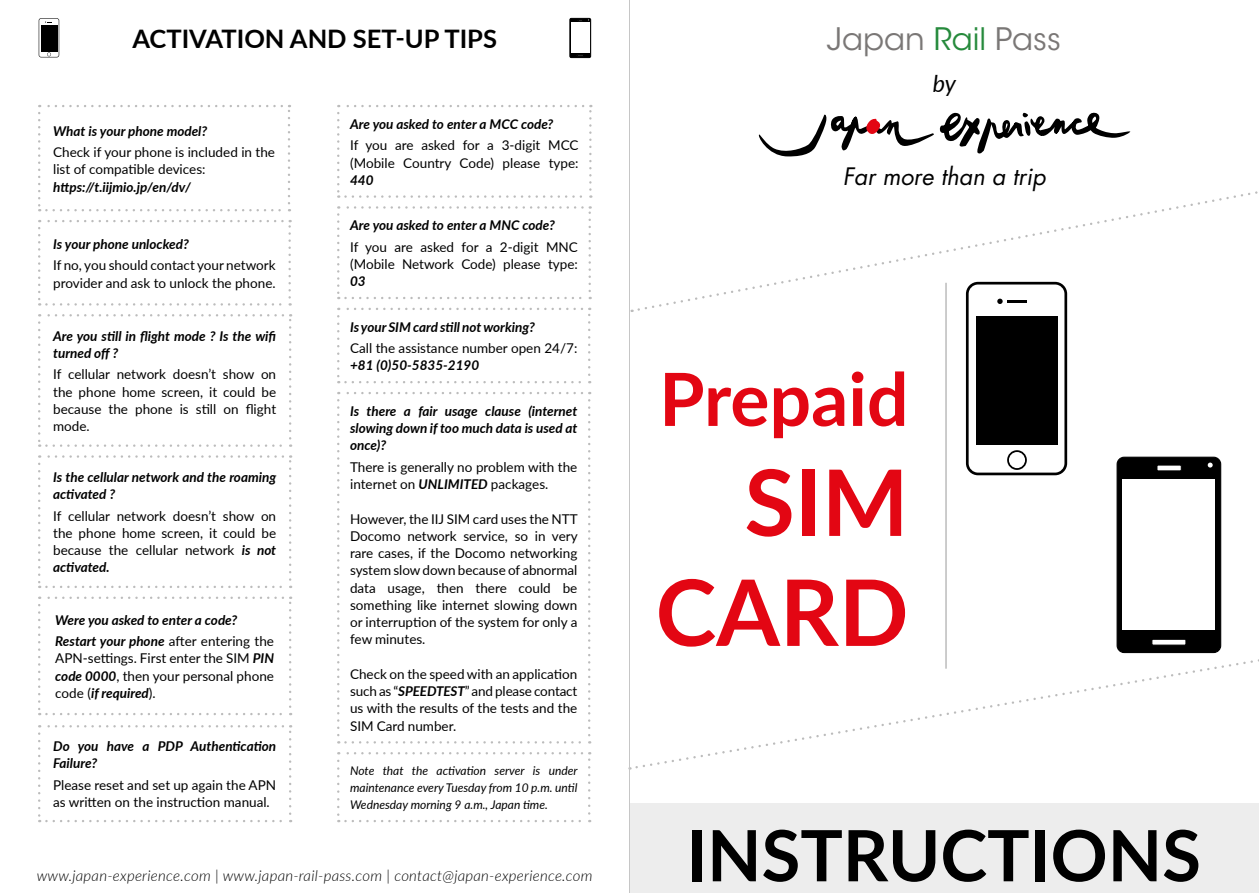
<style>
.page{position:relative;width:1259px;height:893px;background:#fff}
.page>*{position:absolute;margin:0;border:0;box-sizing:border-box;transform-origin:0 0}
.t1{font:700 91.65px/109.9px "Lato";color:#e30613;text-align:right}
.t2{font:700 73.35px "Lato";color:#e30613}
.t3{font:700 70.65px "Lato";color:#000}
.t4{font:30.75px "ITC Avant Garde Std";color:#7a7776}
.t5{font:700 25.5px "Lato";color:#000}
.t6{font:italic 23.4px "Futura";color:#000}
.t7{font:italic 23.25px "Lato";color:#000}
.t8{font:italic 300 15px "Lato";letter-spacing:.015em;color:#000}
.t9{font:13.5px/17.2px "Lato";color:#000}
.t10{font:italic 700 13.5px/17.2px "Lato";color:#000}
.t11{font:italic 12px/17.2px "Lato";color:#000;text-align:justify}
.s1{color:#268a3c}
.s2{font-weight:700;font-style:italic}
.s3{font-weight:400;font-style:normal}
</style>
<div class="page">
<svg style="left:637px;top:191px;width:621px;height:121px"></svg>
<svg style="left:635px;top:659px;width:624px;height:110px"></svg>
<hr style="left:945px;top:283px;width:2px;height:386px;background:#c6c6c6">
<div style="left:629px;top:803px;width:630px;height:90px;background:#ededed"></div>
<svg style="left:966px;top:282px;width:101px;height:193px"></svg>
<div style="left:1117px;top:457px;width:103px;height:196px;background:#000;border-radius:7px"></div>
<div style="left:1116px;top:457px;width:105px;height:196px;border:1px solid #000;border-radius:7px"></div>
<div style="left:1122px;top:479px;width:93px;height:151px;background:#fff"></div>
<div style="left:1152px;top:639px;width:34px;height:6px;background:#fff"></div>
<div style="left:1151px;top:639px;width:35px;height:6px;border:1px solid #000"></div>
<div style="left:1157px;top:465px;width:24px;height:6px;background:#fff"></div>
<div style="left:1156px;top:465px;width:25px;height:6px;border:1px solid #000"></div>
<svg style="left:1207px;top:463px;width:5px;height:5px"></svg>
<svg style="left:758px;top:112px;width:373px;height:45px"></svg>
<hr style="left:629px;top:0;width:1px;height:893px;background:#c6c6c6">
<svg style="left:38px;top:605px;width:2px;height:110px"></svg>
<svg style="left:46px;top:713px;width:245px;height:2px"></svg>
<svg style="left:289px;top:597px;width:2px;height:110px"></svg>
<svg style="left:39px;top:597px;width:244px;height:2px"></svg>
<svg style="left:38px;top:228px;width:2px;height:78px"></svg>
<svg style="left:46px;top:303px;width:245px;height:3px"></svg>
<svg style="left:288px;top:220px;width:3px;height:77px"></svg>
<svg style="left:39px;top:220px;width:243px;height:2px"></svg>
<svg style="left:38px;top:113px;width:2px;height:98px"></svg>
<svg style="left:46px;top:209px;width:244px;height:2px"></svg>
<svg style="left:288px;top:105px;width:2px;height:98px"></svg>
<svg style="left:39px;top:105px;width:243px;height:2px"></svg>
<svg style="left:38px;top:734px;width:2px;height:88px"></svg>
<svg style="left:46px;top:820px;width:245px;height:2px"></svg>
<svg style="left:289px;top:725px;width:2px;height:89px"></svg>
<svg style="left:39px;top:725px;width:244px;height:2px"></svg>
<svg style="left:337px;top:316px;width:2px;height:67px"></svg>
<svg style="left:345px;top:381px;width:245px;height:2px"></svg>
<svg style="left:588px;top:308px;width:2px;height:67px"></svg>
<svg style="left:338px;top:308px;width:244px;height:2px"></svg>
<svg style="left:337px;top:400px;width:2px;height:343px"></svg>
<svg style="left:345px;top:741px;width:245px;height:2px"></svg>
<svg style="left:588px;top:392px;width:2px;height:343px"></svg>
<svg style="left:338px;top:392px;width:244px;height:2px"></svg>
<svg style="left:337px;top:206px;width:254px;height:93px"></svg>
<svg style="left:337px;top:105px;width:254px;height:93px"></svg>
<svg style="left:337px;top:761px;width:2px;height:61px"></svg>
<svg style="left:345px;top:820px;width:245px;height:2px"></svg>
<svg style="left:588px;top:752px;width:2px;height:61px"></svg>
<svg style="left:338px;top:752px;width:244px;height:2px"></svg>
<svg style="left:39px;top:18px;width:20px;height:39px"></svg>
<svg style="left:570px;top:18px;width:20px;height:40px"></svg>
<div style="left:570px;top:18px;width:21px;height:40px;border:1px solid #000"></div>
<div style="left:571px;top:23px;width:18px;height:30px;background:#fff"></div>
<svg style="left:578px;top:19px;width:11px;height:2px"></svg>
<svg style="left:38px;top:323px;width:2px;height:124px"></svg>
<svg style="left:46px;top:444px;width:245px;height:3px"></svg>
<svg style="left:289px;top:314px;width:2px;height:124px"></svg>
<svg style="left:39px;top:314px;width:244px;height:2px"></svg>
<svg style="left:38px;top:464px;width:2px;height:124px"></svg>
<svg style="left:46px;top:586px;width:245px;height:2px"></svg>
<svg style="left:289px;top:455px;width:2px;height:125px"></svg>
<svg style="left:39px;top:455px;width:244px;height:3px"></svg>
<h3 class="t5" style="left:132px;top:20px;width:366px">ACTIVATION AND SET-UP TIPS</h3>
<h3 class="t4" style="left:827px;top:20px;width:235px">Japan <span class="s1">Rail</span> Pass</h3>
<p class="t10" style="left:53px;top:121px;width:156px">What is your phone model?</p>
<p class="t9" style="left:53px;top:143px;width:223px">Check if your phone is included in the list of compatible devices:</p>
<p class="t10" style="left:53px;top:177px;width:139px">https://t.iijmio.jp/en/dv/</p>
<p class="t10" style="left:53px;top:235px;width:137px">Is your phone unlocked?</p>
<p class="t9" style="left:53px;top:256px;width:224px">If no, you should contact your network provider and ask to unlock the phone.</p>
<p class="t10" style="left:53px;top:327px;width:224px">Are you still in flight mode ? Is the wifi turned off ?</p>
<p class="t9" style="left:53px;top:365px;width:224px;text-align:justify">If cellular network doesn’t show on the phone home screen, it could be because the phone is still on flight mode.</p>
<p class="t10" style="left:53px;top:468px;width:224px">Is the cellular network and the roaming activated ?</p>
<p class="t9" style="left:53px;top:507px;width:224px;text-align:justify">If cellular network doesn’t show on the phone home screen, it could be because the cellular network <span class="s2">is not activated.</span></p>
<p class="t10" style="left:55px;top:608px;width:220px;line-height:21.5px">Were you asked to enter a code?<br>Restart your phone <span class="s3">after entering the</span></p>
<p class="t9" style="left:55px;top:649px;width:220px;text-align:justify">APN-settings. First enter the SIM <span class="s2">PIN code 0000</span>, then your personal phone code (<span class="s2">if required</span>).</p>
<p class="t10" style="left:53px;top:737px;width:224px">Do you have a PDP Authentication<br>Failure?</p>
<p class="t9" style="left:53px;top:776px;width:224px">Please reset and set up again the APN as written on the instruction manual.</p>
<p class="t10" style="left:350px;top:115px;width:205px">Are you asked to enter a MCC code?</p>
<p class="t9" style="left:350px;top:136px;width:230px">If you are asked for a 3-digit MCC (Mobile Country Code) please type:</p>
<p class="t10" style="left:350px;top:171px;width:25px">440</p>
<p class="t10" style="left:350px;top:216px;width:206px">Are you asked to enter a MNC code?</p>
<p class="t9" style="left:350px;top:238px;width:229px">If you are asked for a 2-digit MNC (Mobile Network Code) please type:</p>
<p class="t10" style="left:350px;top:272px;width:17px">03</p>
<p class="t10" style="left:350px;top:317px;width:186px">Is your SIM card still not working?</p>
<p class="t9" style="left:350px;top:339px;width:229px">Call the assistance number open 24/7:</p>
<p class="t10" style="left:350px;top:356px;width:131px">+81 (0)50-5835-2190</p>
<p class="t10" style="left:350px;top:402px;width:229px;text-align:justify">Is there a fair usage clause (internet slowing down if too much data is used at once)?</p>
<p class="t9" style="left:350px;top:458px;width:229px">There is generally no problem with the internet on <span class="s2">UNLIMITED</span> packages.</p>
<p class="t9" style="left:350px;top:509px;width:229px;text-align:justify">However, the IIJ SIM card uses the NTT Docomo network service, so in very rare cases, if the Docomo networking system slow down because of abnormal data usage, then there could be something like internet slowing down or interruption of the system for only a few minutes.</p>
<p class="t9" style="left:350px;top:665px;width:229px;text-align:justify">Check on the speed with an application such as “<span class="s2">SPEEDTEST</span>” and please contact us with the results of the tests and the SIM Card number.</p>
<p class="t11" style="left:350px;top:761px;width:229px">Note that the activation server is under maintenance every Tuesday from 10 p.m. until Wednesday morning 9 a.m., Japan time.</p>
<p class="t8" style="left:37px;top:865px;width:557px">www.japan-experience.com | www.japan-rail-pass.com | contact@japan-experience.com</p>
<h3 class="t7" style="left:933px;top:67px;width:25px">by</h3>
<h3 class="t6" style="left:842px;top:161px;width:204px">Far more than a trip</h3>
<h2 class="t2" style="left:659px;top:345px;width:251px">Prepaid</h2>
<h1 class="t1" style="left:655px;top:444px;width:254px">SIM<br>CARD</h1>
<h3 class="t3" style="left:686px;top:804px;width:516px">INSTRUCTIONS</h3>
</div>
